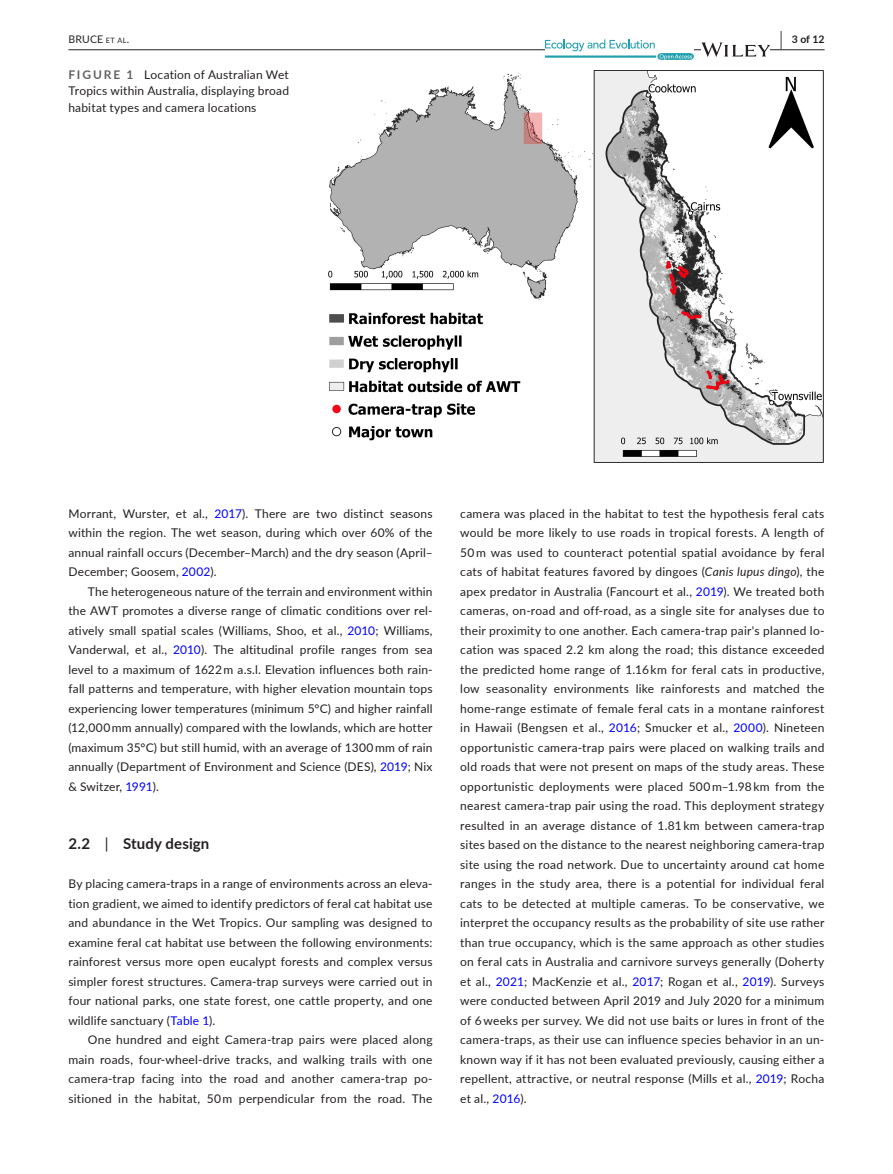
<style>
.page{position:relative;width:893px;height:1174px;background:#fff}
.page>*{position:absolute;margin:0;border:0;box-sizing:border-box;transform-origin:0 0}
.t1{font:700 15px "Lato";letter-spacing:.005em;color:#231f20}
.t2{font:12px/19.5px "Lato";letter-spacing:.015em;color:#231f20;text-align:justify}
.t3{font:10.5px "Lato";letter-spacing:.015em;color:#231f20}
.t4{font:700 10.5px "Lato";color:#231f20}
.s1{font-size:7.35px}
.s2{font-size:19.5px}
.s3{font-weight:700;color:#636366}
.s4{color:#00f}
.s5{font-weight:400}
.s6{font-style:italic}
</style>
<div class="page">
<hr style="left:68px;top:49px;width:756px;height:1px;background:#231f20">
<svg style="left:545px;top:39px;width:149px;height:21px"></svg>
<svg style="left:701px;top:42px;width:69px;height:15px"></svg>
<img style="left:328px;top:70px;width:496px;height:393px">
<p class="t3" style="left:68px;top:31px;width:62px">BRUCE <span class="s1">et al</span>.</p>
<p class="t4" style="left:780px;top:31px;width:46px"><span class="s2">|</span> 3 of 12</p>
<p class="t2" style="left:68px;top:66px;width:222px;line-height:16.5px"><span class="s3">FIGURE 1</span> Location of Australian Wet Tropics within Australia, displaying broad habitat types and camera locations</p>
<p class="t2" style="left:68px;top:503px;width:366px">Morrant, Wurster, et al., <span class="s4">2017</span>). There are two distinct seasons within the region. The wet season, during which over 60% of the annual rainfall occurs (December–March) and the dry season (April– December; Goosem, <span class="s4">2002</span>).</p>
<p class="t2" style="left:68px;top:581px;width:366px;text-indent:20px">The heterogeneous nature of the terrain and environment within the AWT promotes a diverse range of climatic conditions over rel&shy;atively small spatial scales (Williams, Shoo, et al., <span class="s4">2010</span>; Williams, Vanderwal, et al., <span class="s4">2010</span>). The altitudinal profile ranges from sea level to a maximum of 1622 m a.s.l. Elevation influences both rain&shy;fall patterns and temperature, with higher elevation mountain tops experiencing lower temperatures (minimum 5°C) and higher rainfall (12,000 mm annually) compared with the lowlands, which are hotter (maximum 35°C) but still humid, with an average of 1300 mm of rain annually (Department of Environment and Science (DES), <span class="s4">2019</span>; Nix &amp; Switzer, <span class="s4">1991</span>).</p>
<p class="t1" style="left:68px;top:833px;width:142px">2.2 <span class="s5">|</span> Study design</p>
<p class="t2" style="left:68px;top:873px;width:366px">By placing camera-traps in a range of environments across an eleva&shy;tion gradient, we aimed to identify predictors of feral cat habitat use and abundance in the Wet Tropics. Our sampling was designed to examine feral cat habitat use between the following environments: rainforest versus more open eucalypt forests and complex versus simpler forest structures. Camera-trap surveys were carried out in four national parks, one state forest, one cattle property, and one wildlife sanctuary (<span class="s4">Table 1</span>).</p>
<p class="t2" style="left:68px;top:1029px;width:366px;text-indent:20px">One hundred and eight Camera-trap pairs were placed along main roads, four-wheel-drive tracks, and walking trails with one camera-trap facing into the road and another camera-trap po&shy;sitioned in the habitat, 50 m perpendicular from the road. The</p>
<p class="t2" style="left:460px;top:503px;width:366px">camera was placed in the habitat to test the hypothesis feral cats would be more likely to use roads in tropical forests. A length of 50 m was used to counteract potential spatial avoidance by feral cats of habitat features favored by dingoes (<span class="s6">Canis lupus dingo</span>), the apex predator in Australia (Fancourt et al., <span class="s4">2019</span>). We treated both cameras, on-road and off-road, as a single site for analyses due to their proximity to one another. Each camera-trap pair's planned lo&shy;cation was spaced 2.2 km along the road; this distance exceeded the predicted home range of 1.16 km for feral cats in productive, low seasonality environments like rainforests and matched the home-range estimate of female feral cats in a montane rainforest in Hawaii (Bengsen et al., <span class="s4">2016</span>; Smucker et al., <span class="s4">2000</span>). Nineteen opportunistic camera-trap pairs were placed on walking trails and old roads that were not present on maps of the study areas. These opportunistic deployments were placed 500 m–1.98 km from the nearest camera-trap pair using the road. This deployment strategy resulted in an average distance of 1.81 km between camera-trap sites based on the distance to the nearest neighboring camera-trap site using the road network. Due to uncertainty around cat home ranges in the study area, there is a potential for individual feral cats to be detected at multiple cameras. To be conservative, we interpret the occupancy results as the probability of site use rather than true occupancy, which is the same approach as other studies on feral cats in Australia and carnivore surveys generally (Doherty et al., <span class="s4">2021</span>; MacKenzie et al., <span class="s4">2017</span>; Rogan et al., <span class="s4">2019</span>). Surveys were conducted between April 2019 and July 2020 for a minimum of 6 weeks per survey. We did not use baits or lures in front of the camera-traps, as their use can influence species behavior in an un&shy;known way if it has not been evaluated previously, causing either a repellent, attractive, or neutral response (Mills et al., <span class="s4">2019</span>; Rocha et al., <span class="s4">2016</span>).</p>
</div>
